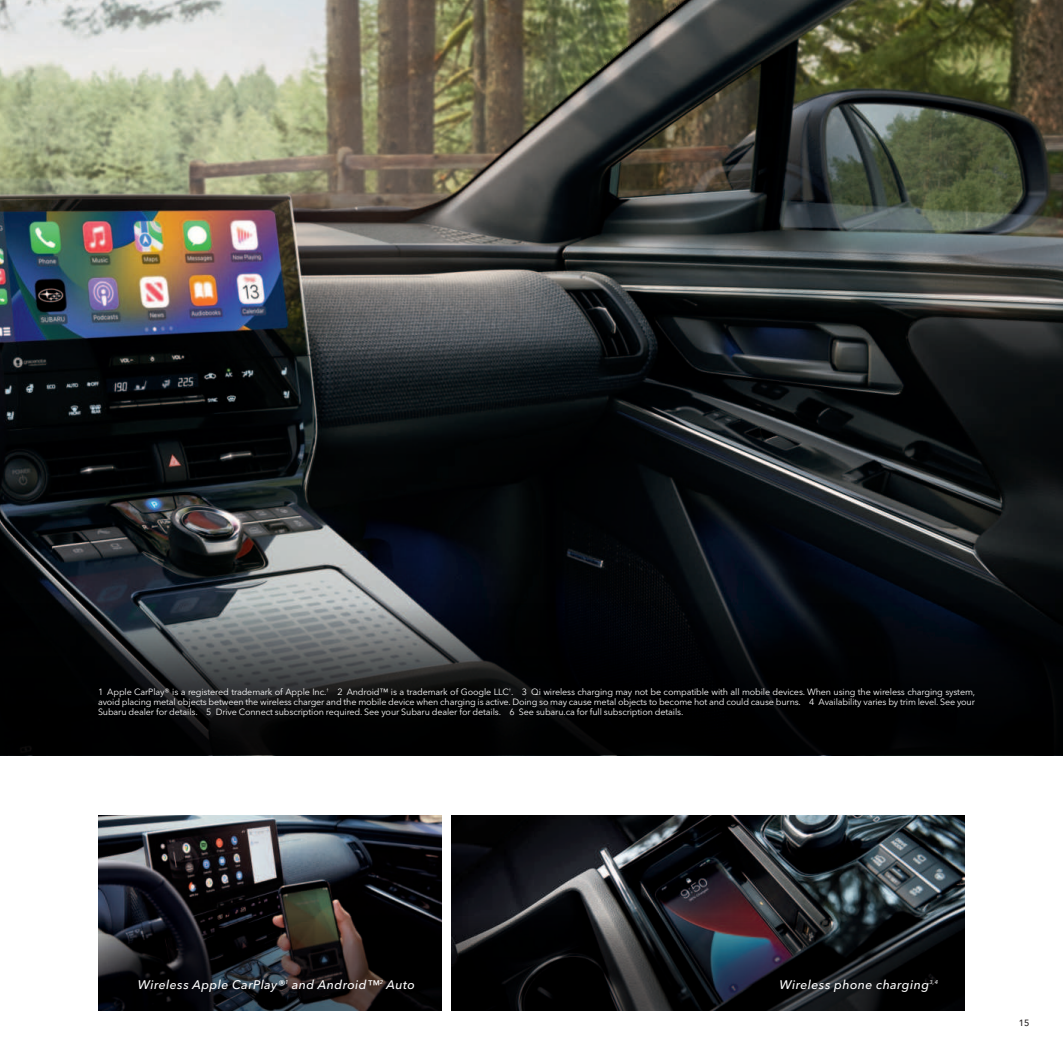
<style>
.page{position:relative;width:1063px;height:1063px;background:#fff}
.page>*{position:absolute;margin:0;border:0;box-sizing:border-box;transform-origin:0 0}
.t1{font:italic 500 12.3px "Avenir Next LT Pro";letter-spacing:.035em;color:#fff}
.t2{font:9px/9.8px "Avenir Next LT Pro";letter-spacing:-.015em;color:#fff;text-align:justify}
.t3{font:500 9px "Avenir Next LT Pro";color:#231f20}
</style>
<div class="page">
<img style="left:0;top:0;width:1063px;height:604px">
<img style="left:98px;top:815px;width:344px;height:100px">
<img style="left:452px;top:815px;width:513px;height:100px">
<svg style="left:98px;top:915px;width:344px;height:95px;background:#181719"></svg>
<svg style="left:452px;top:915px;width:513px;height:95px;background:#15171b"></svg>
<svg style="left:0;top:604px;width:1063px;height:151px;background:#121416"></svg>
<p class="t2" style="left:98px;top:688px;width:879px">1 Apple CarPlay® is a registered trademark of Apple Inc.<sup>†</sup> 2 Android™ is a trademark of Google LLC<sup>†</sup>. 3 Qi wireless charging may not be compatible with all mobile devices. When using the wireless charging system, avoid placing metal objects between the wireless charger and the mobile device when charging is active. Doing so may cause metal objects to become hot and could cause burns. 4 Availability varies by trim level. See your Subaru dealer for details. 5 Drive Connect subscription required. See your Subaru dealer for details. 6 See subaru.ca for full subscription details.</p>
<h1 class="t1" style="left:138px;top:980px;width:279px">Wireless Apple CarPlay®<sup>1</sup> and Android™<sup>2</sup> Auto</h1>
<h1 class="t1" style="left:779px;top:980px;width:160px">Wireless phone charging<sup>3,4</sup></h1>
<p class="t3" style="left:1019px;top:1019px;width:12px">15</p>
</div>
